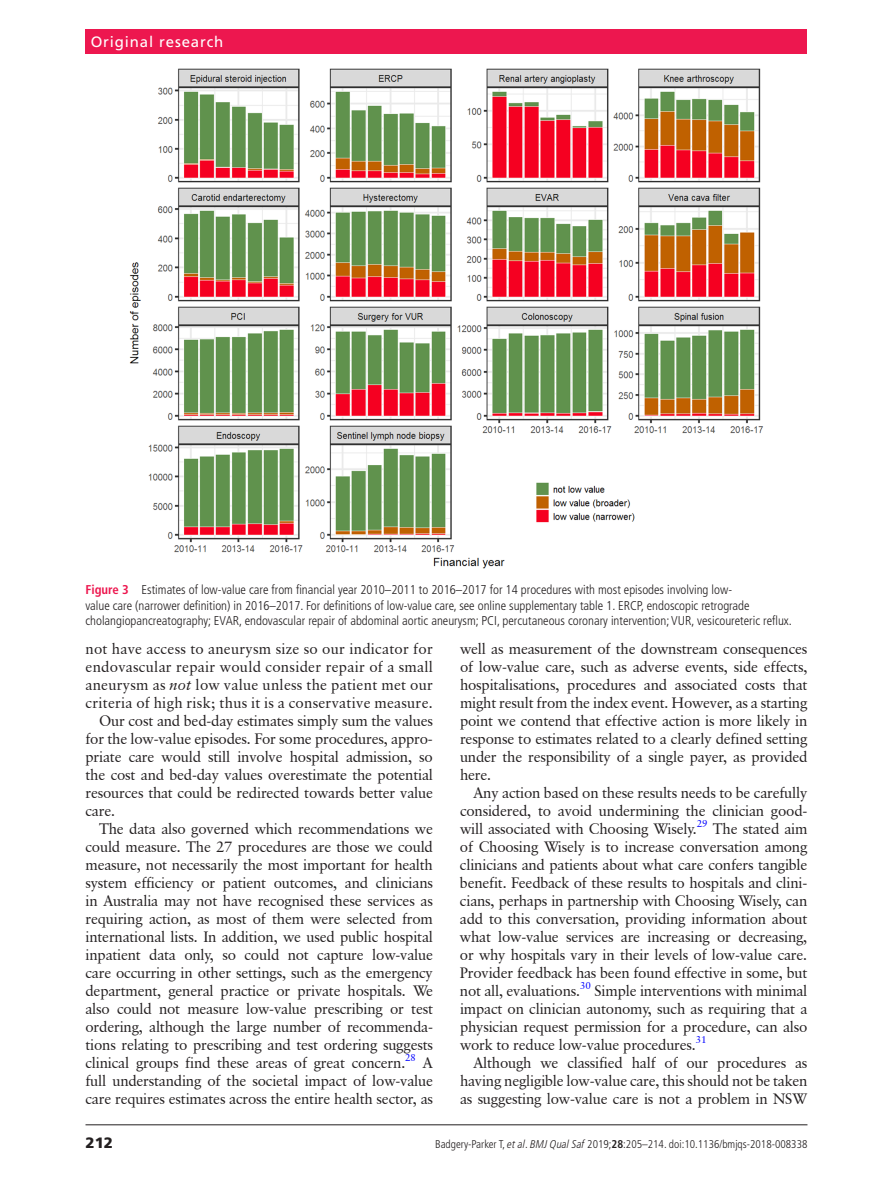
<style>
.page{position:relative;width:893px;height:1191px;background:#fff}
.page>*{position:absolute;margin:0;border:0;box-sizing:border-box;transform-origin:0 0}
.t1{font:15px/18px "Classical Garamond BT";letter-spacing:-.015em;color:#231f20;text-align:justify}
.t2{font:15px "Classical Garamond BT";letter-spacing:.015em;color:#231f20}
.t3{font:15px "Frutiger LT Std";letter-spacing:.055em;color:#fff}
.t4{font:900 15px "Frutiger LT Std";color:#231f20}
.t5{font:300 condensed 12.75px/15.8px "Frutiger LT Pro";color:#231f20}
.t6{font:300 condensed 11.25px "Frutiger LT Pro";color:#231f20}
.t7{font:9.9px "Classical Garamond BT";color:#00f}
.s1{font-weight:700;color:#ed174f}
.s2{font-style:italic}
.s3{font-weight:700}
</style>
<div class="page">
<hr style="left:86px;top:1124px;width:721px;height:1px;background:#231f20">
<div style="left:86px;top:30px;width:721px;height:24px;background:#ed174f"></div>
<img style="left:129px;top:68px;width:635px;height:501px">
<p class="t3" style="left:91px;top:33px;width:134px">Original research</p>
<p class="t5" style="left:86px;top:581px;width:708px"><span class="s1">Figure 3</span> Estimates of low-value care from financial year 2010–2011 to 2016–2017 for 14 procedures with most episodes involving low-<br>value care (narrower definition) in 2016–2017. For definitions of low-value care, see online supplementary table 1. ERCP, endoscopic retrograde cholangiopancreatography; EVAR, endovascular repair of abdominal aortic aneurysm; PCI, percutaneous coronary intervention; VUR, vesicoureteric reflux.</p>
<p class="t2" style="left:86px;top:639px;width:349px">not have access to aneurysm size so our indicator for</p>
<p class="t2" style="left:86px;top:657px;width:349px">endovascular repair would consider repair of a small</p>
<p class="t2" style="left:86px;top:675px;width:349px">aneurysm as <span class="s2">not</span> low value unless the patient met our</p>
<p class="t2" style="left:86px;top:693px;width:349px">criteria of high risk; thus it is a conservative measure.</p>
<p class="t1" style="left:99px;top:711px;width:335px">Our cost and bed-day estimates simply sum the values</p>
<p class="t1" style="left:86px;top:729px;width:349px">for the low-value episodes. For some procedures, appro-</p>
<p class="t1" style="left:86px;top:747px;width:349px">priate care would still involve hospital admission, so</p>
<p class="t1" style="left:86px;top:765px;width:349px">the cost and bed-day values overestimate the potential</p>
<p class="t1" style="left:86px;top:783px;width:349px">resources that could be redirected towards better value</p>
<p class="t1" style="left:86px;top:801px;width:31px">care.</p>
<p class="t1" style="left:99px;top:819px;width:335px">The data also governed which recommendations we</p>
<p class="t1" style="left:86px;top:837px;width:349px">could measure. The 27 procedures are those we could</p>
<p class="t1" style="left:86px;top:855px;width:349px">measure, not necessarily the most important for health</p>
<p class="t1" style="left:86px;top:873px;width:349px">system efficiency or patient outcomes, and clinicians</p>
<p class="t1" style="left:86px;top:891px;width:349px">in Australia may not have recognised these services as</p>
<p class="t1" style="left:86px;top:909px;width:349px">requiring action, as most of them were selected from</p>
<p class="t1" style="left:86px;top:927px;width:349px">international lists. In addition, we used public hospital</p>
<p class="t1" style="left:86px;top:945px;width:349px">inpatient data only, so could not capture low-value</p>
<p class="t1" style="left:86px;top:963px;width:349px">care occurring in other settings, such as the emergency</p>
<p class="t1" style="left:86px;top:981px;width:349px">department, general practice or private hospitals. We</p>
<p class="t1" style="left:86px;top:999px;width:349px">also could not measure low-value prescribing or test</p>
<p class="t1" style="left:86px;top:1017px;width:349px">ordering, although the large number of recommenda-</p>
<p class="t1" style="left:86px;top:1035px;width:349px">tions relating to prescribing and test ordering suggests</p>
<p class="t1" style="left:86px;top:1053px;width:321px">clinical groups find these areas of great concern.</p>
<p class="t7" style="left:405px;top:1051px;width:12px">28</p>
<p class="t1" style="left:460px;top:639px;width:349px">well as measurement of the downstream consequences of low-value care, such as adverse events, side effects, hospitalisations, procedures and associated costs that might result from the index event. However, as a starting point we contend that effective action is more likely in response to estimates related to a clearly defined setting under the responsibility of a single payer, as provided here.</p>
<p class="t1" style="left:460px;top:783px;width:349px;text-indent:14px">Any action based on these results needs to be carefully considered, to avoid undermining the clinician good&shy;will associated with Choosing Wisely.</p>
<p class="t7" style="left:697px;top:817px;width:12px">29</p>
<p class="t1" style="left:460px;top:819px;width:349px;text-indent:253px">The stated aim of Choosing Wisely is to increase conversation among clinicians and patients about what care confers tangible benefit. Feedback of these results to hospitals and clini&shy;cians, perhaps in partnership with Choosing Wisely, can add to this conversation, providing information about what low-value services are increasing or decreasing, or why hospitals vary in their levels of low-value care.<br>Provider feedback has been found effective in some, but not all, evaluations.<sup>30</sup> Simple interventions with minimal impact on clinician autonomy, such as requiring that a physician request permission for a procedure, can also work to reduce low-value procedures.</p>
<p class="t7" style="left:696px;top:1033px;width:12px">31</p>
<p class="t1" style="left:460px;top:1053px;width:349px;text-indent:14px">Although we classified half of our procedures as having negligible low-value care, this should not be taken as suggesting low-value care is not a problem in NSW</p>
<p class="t1" style="left:86px;top:1053px;width:349px;text-indent:337px">A full understanding of the societal impact of low-value care requires estimates across the entire health sector, as</p>
<p class="t4" style="left:86px;top:1133px;width:29px">212</p>
<p class="t6" style="left:435px;top:1137px;width:374px">Badgery-Parker T, <span class="s2">et al</span>. <span class="s2">BMJ Qual Saf</span> 2019;<span class="s3">28</span>:205–214. doi:10.1136/bmjqs-2018-008338</p>
</div>
